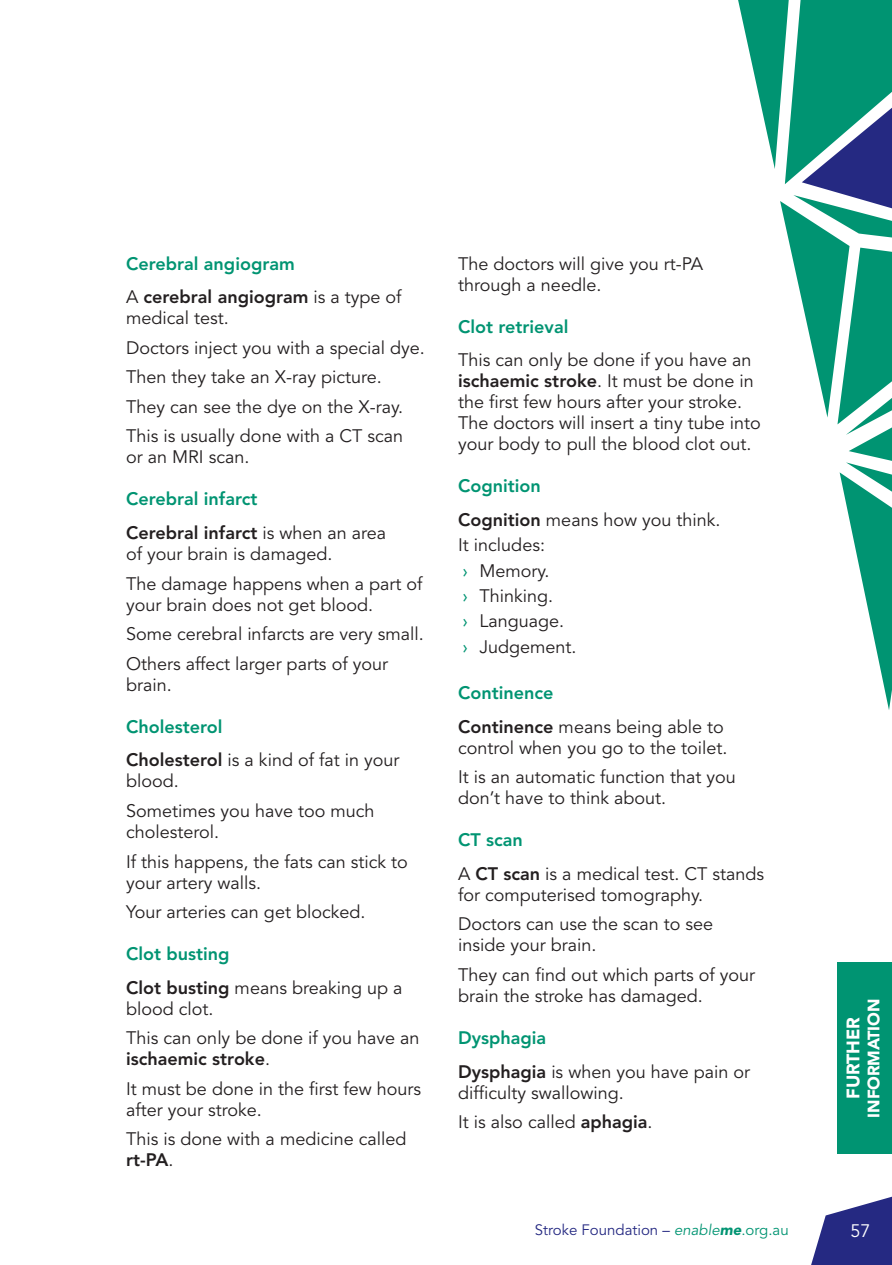
<style>
.page{position:relative;width:892px;height:1265px;background:#fff}
.page>*{position:absolute;margin:0;border:0;box-sizing:border-box;transform-origin:0 0}
.t1{font:18px/29.5px "Avenir";color:#231f20}
.t2{font:800 18px/33.8px "Avenir";color:#009472}
.t3{font:900 18px "Avenir";letter-spacing:-.01em;color:#fff}
.t4{font:800 18px "Avenir";color:#231f20}
.t5{font:18px "Avenir";color:#fff}
.t6{font:900 16.5px "Avenir";letter-spacing:-.01em;color:#fff}
.t7{font:15px "Avenir";color:#252982}
.s1{font-weight:400;color:#231f20}
.s2{color:#231f20}
.s3{font-weight:800;color:#009472}
.s4{font-weight:800}
.s5{font-weight:400}
.s6{color:#009472}
.s7{font-style:italic;color:#009472}
.s8{font-weight:900;font-style:italic;color:#009472}
</style>
<div class="page">
<div style="left:836px;top:962px;width:55px;height:192px;background:#009472"></div>
<svg style="left:738px;top:0;width:154px;height:710px"></svg>
<svg style="left:811px;top:1196px;width:81px;height:69px"></svg>
<p class="t2" style="left:126px;top:246px;width:277px">Cerebral angiogram<br><span class="s1">A</span> <span class="s2">cerebral angiogram</span> <span class="s1">is a type of</span></p>
<p class="t1" style="left:126px;top:304px;width:300px">medical test.<br>Doctors inject you with a special dye.<br>Then they take an X-ray picture.<br>They can see the dye on the X-ray.<br>This is usually done with a CT scan</p>
<p class="t1" style="left:126px;top:443px;width:125px">or an MRI scan.</p>
<p class="t2" style="left:126px;top:482px;width:261px">Cerebral infarct<br><span class="s2">Cerebral infarct</span> <span class="s1">is when an area</span></p>
<p class="t1" style="left:126px;top:540px;width:298px">of your brain is damaged.<br>The damage happens when a part of</p>
<p class="t1" style="left:126px;top:590px;width:299px">your brain does not get blood.<br>Some cerebral infarcts are very small.<br>Others affect larger parts of your</p>
<p class="t1" style="left:126px;top:670px;width:47px">brain.</p>
<p class="t1" style="left:126px;top:710px;width:274px;line-height:33.8px"><span class="s3">Cholesterol<br></span><span class="s4">Cholesterol</span> is a kind of fat in your</p>
<p class="t1" style="left:126px;top:767px;width:250px">blood.<br>Sometimes you have too much</p>
<p class="t1" style="left:126px;top:817px;width:283px">cholesterol.<br>If this happens, the fats can stick to</p>
<p class="t1" style="left:126px;top:868px;width:240px">your artery walls.<br>Your arteries can get blocked.</p>
<p class="t1" style="left:126px;top:937px;width:278px;line-height:33.8px"><span class="s3">Clot busting<br></span><span class="s4">Clot busting</span> means breaking up a</p>
<p class="t1" style="left:126px;top:994px;width:295px">blood clot.<br>This can only be done if you have an</p>
<p class="t1" style="left:126px;top:1045px;width:296px"><span class="s4">ischaemic stroke</span>.<br>It must be done in the first few hours</p>
<p class="t1" style="left:126px;top:1095px;width:282px">after your stroke.<br>This is done with a medicine called</p>
<p class="t4" style="left:126px;top:1149px;width:49px">rt-PA<span class="s5">.</span></p>
<p class="t1" style="left:458px;top:253px;width:246px;line-height:21px">The doctors will give you rt-PA through a needle.</p>
<p class="t2" style="left:458px;top:309px;width:112px">Clot retrieval</p>
<p class="t1" style="left:458px;top:350px;width:304px;line-height:21px">This can only be done if you have an <span class="s4">ischaemic stroke</span>. It must be done in the first few hours after your stroke.<br>The doctors will insert a tiny tube into your body to pull the blood clot out.</p>
<p class="t1" style="left:458px;top:470px;width:264px;line-height:33.8px"><span class="s3">Cognition<br></span><span class="s4">Cognition</span> means how you think.</p>
<p class="t1" style="left:458px;top:533px;width:120px;line-height:25.2px">It includes:<br><span class="s6">›</span> Memory.<br><span class="s6">›</span> Thinking.<br><span class="s6">›</span> Language.<br><span class="s6">›</span> Judgement.</p>
<p class="t1" style="left:458px;top:676px;width:267px;line-height:33.8px"><span class="s3">Continence<br></span><span class="s4">Continence</span> means being able to</p>
<p class="t1" style="left:458px;top:733px;width:279px">control when you go to the toilet.<br>It is an automatic function that you</p>
<p class="t1" style="left:458px;top:783px;width:209px">don’t have to think about.</p>
<p class="t1" style="left:458px;top:823px;width:307px;line-height:33.8px"><span class="s3">CT scan<br></span>A <span class="s4">CT scan</span> is a medical test. CT stands</p>
<p class="t1" style="left:458px;top:880px;width:256px">for computerised tomography.<br>Doctors can use the scan to see</p>
<p class="t1" style="left:458px;top:931px;width:298px">inside your brain.<br>They can find out which parts of your</p>
<p class="t1" style="left:458px;top:981px;width:246px">brain the stroke has damaged.</p>
<p class="t1" style="left:458px;top:1021px;width:293px;line-height:33.8px"><span class="s3">Dysphagia<br></span><span class="s4">Dysphagia</span> is when you have pain or</p>
<p class="t1" style="left:458px;top:1078px;width:196px">difficulty swallowing.<br>It is also called <span class="s4">aphagia</span>.</p>
<p class="t6" style="left:863px;top:1117px;width:120px;rotate:-90deg">INFORMATION</p>
<p class="t3" style="left:842px;top:1099px;width:83px;rotate:-90deg">FURTHER</p>
<p class="t7" style="left:534px;top:1221px;width:255px">Stroke Foundation – <span class="s7">enable</span><span class="s8">me</span><span class="s6">.org.au</span></p>
<p class="t5" style="left:849px;top:1220px;width:22px">57</p>
</div>
